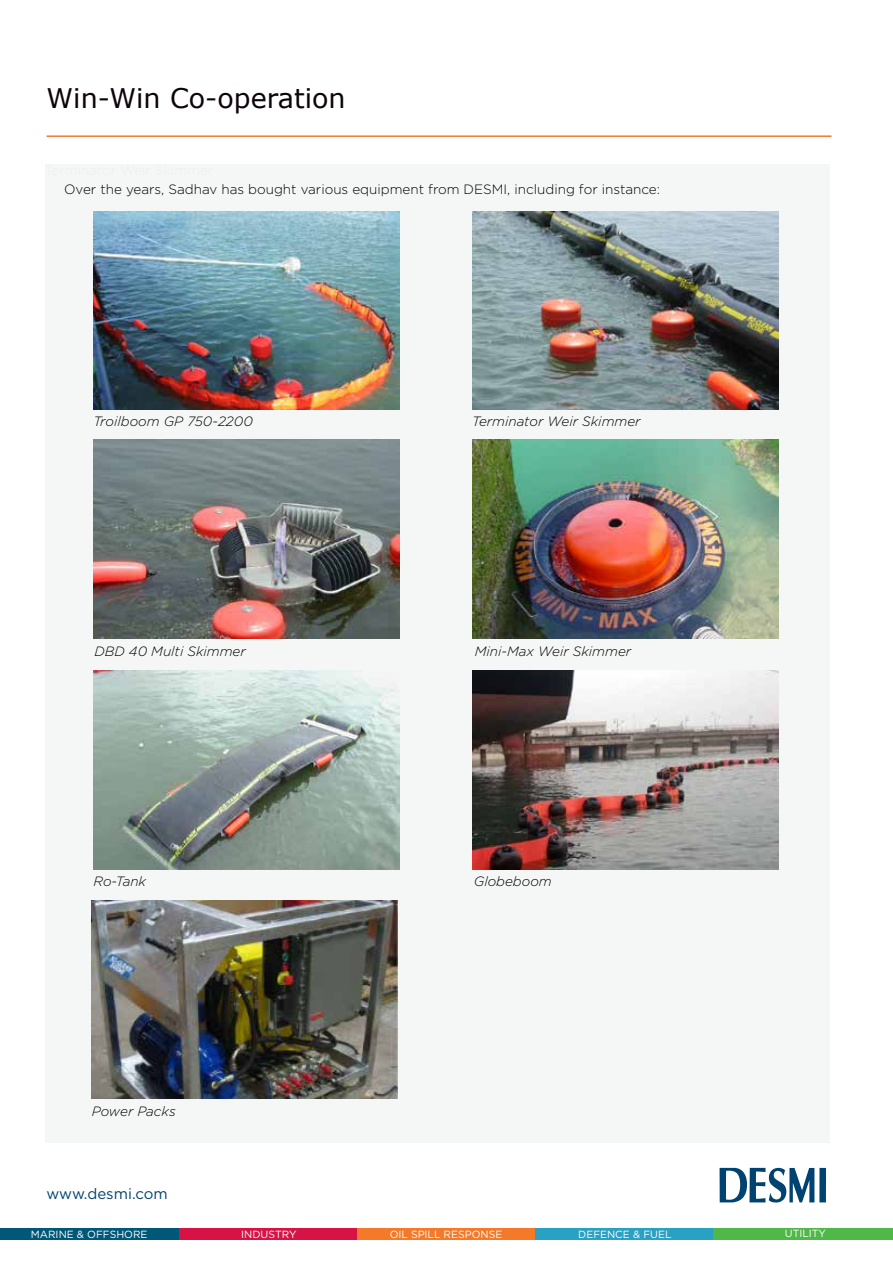
<style>
.page{position:relative;width:893px;height:1263px;background:#fff}
.page>*{position:absolute;margin:0;border:0;box-sizing:border-box;transform-origin:0 0}
.t1{font:27px "Verdana";color:#0e030b}
.t2{font:15px "Gotham";color:#004370}
.t3{font:italic 300 13.5px "Gotham";color:#000}
.t4{font:300 13.5px "Gotham";color:#000}
.t5{font:10.35px "Gotham";color:#fff}
</style>
<div class="page">
<div style="left:45px;top:164px;width:785px;height:979px;background:#f5f6f6"></div>
<div style="left:819px;top:1168px;width:7px;height:34px;background:#004370"></div>
<svg style="left:720px;top:1168px;width:94px;height:34px"></svg>
<hr style="left:47px;top:135px;width:784px;height:2px;background:#f47929">
<div style="left:357px;top:1228px;width:178px;height:11px;background:#f47929"></div>
<div style="left:535px;top:1228px;width:178px;height:11px;background:#29a1c2"></div>
<div style="left:178px;top:1228px;width:179px;height:11px;background:#d71345"></div>
<div style="left:713px;top:1228px;width:180px;height:11px;background:#50b848"></div>
<div style="left:0;top:1228px;width:178px;height:11px;background:#005879"></div>
<img style="left:93px;top:211px;width:306px;height:199px">
<img style="left:473px;top:211px;width:305px;height:199px">
<img style="left:93px;top:440px;width:306px;height:198px">
<img style="left:473px;top:440px;width:305px;height:198px">
<img style="left:93px;top:671px;width:306px;height:198px">
<img style="left:473px;top:671px;width:305px;height:198px">
<img style="left:92px;top:900px;width:305px;height:198px">
<h1 class="t1" style="left:47px;top:80px;width:301px">Win-Win Co-operation</h1>
<p class="t4" style="left:64px;top:181px;width:597px">Over the years, Sadhav has bought various equipment from DESMI, including for instance:</p>
<p class="t3" style="left:93px;top:412px;width:161px">Troilboom GP 750-2200</p>
<p class="t3" style="left:472px;top:412px;width:170px">Terminator Weir Skimmer</p>
<p class="t3" style="left:94px;top:642px;width:153px">DBD 40 Multi Skimmer</p>
<p class="t3" style="left:475px;top:642px;width:158px">Mini-Max Weir Skimmer</p>
<p class="t3" style="left:93px;top:873px;width:54px">Ro-Tank</p>
<p class="t3" style="left:474px;top:873px;width:79px">Globeboom</p>
<p class="t3" style="left:92px;top:1103px;width:85px">Power Packs</p>
<p class="t2" style="left:47px;top:1184px;width:123px">www.desmi.com</p>
<p class="t5" style="left:31px;top:1227px;width:118px">MARINE &amp; OFFSHORE</p>
<p class="t5" style="left:241px;top:1227px;width:57px">INDUSTRY</p>
<p class="t5" style="left:390px;top:1227px;width:114px">OIL SPILL RESPONSE</p>
<p class="t5" style="left:578px;top:1227px;width:95px">DEFENCE &amp; FUEL</p>
<p class="t5" style="left:785px;top:1227px;width:43px">UTILITY</p>
</div>
